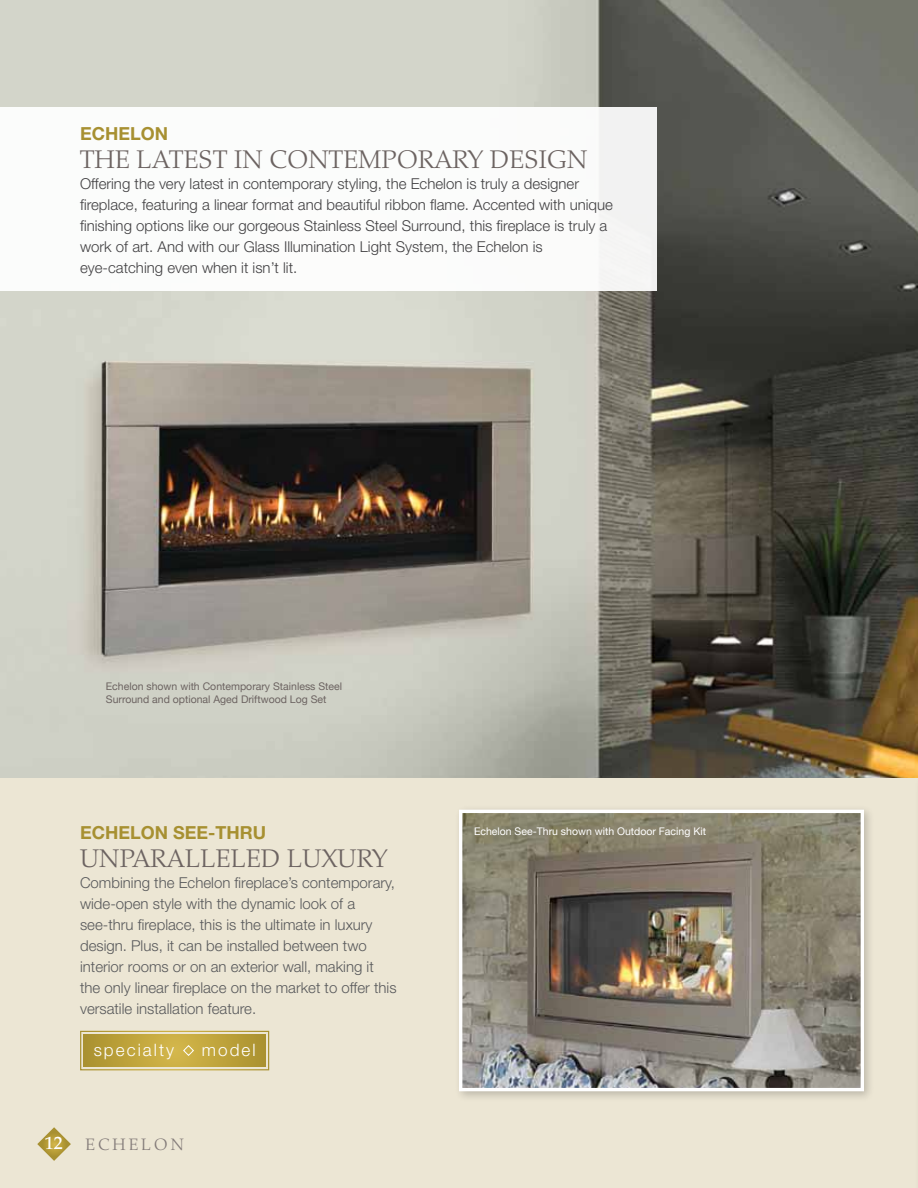
<style>
.page{position:relative;width:918px;height:1188px;background:#fff}
.page>*{position:absolute;margin:0;border:0;box-sizing:border-box;transform-origin:0 0}
.t1{font:300 25.5px "Palatino";letter-spacing:.01em;color:#6c6361}
.t2{font:700 18px "Helvetica Neue";color:#a79031}
.t3{font:500 18px "Palatino";color:#fff}
.t4{font:300 17.1px "Helvetica Neue";letter-spacing:.12em;color:#fff}
.t5{font:300 16.5px "Palatino";color:#827a78}
.t6{font:300 15px/21px "Helvetica Neue";color:#414042}
.t7{font:300 15px/21px "Helvetica Neue";color:#58595b}
.t8{font:10.5px/12.6px "Helvetica Neue";color:#6c6361}
.t9{font:10.5px "Helvetica Neue";color:#fff}
</style>
<div class="page">
<div style="left:0;top:778px;width:918px;height:410px;background:#ece6d4"></div>
<img style="left:0;top:0;width:918px;height:778px">
<div style="left:0;top:108px;width:657px;height:183px;background:#fff"></div>
<svg style="left:80px;top:1030px;width:190px;height:41px;background:#c4ad53"></svg>
<div style="left:454px;top:805px;width:421px;height:298px;background:#000;opacity:.2"></div>
<img style="left:463px;top:814px;width:397px;height:273px">
<div style="left:459px;top:810px;width:405px;height:281px;border:3px solid #fff"></div>
<svg style="left:37px;top:1127px;width:34px;height:34px"></svg>
<p class="t2" style="left:80px;top:122px;width:90px">ECHELON</p>
<h1 class="t1" style="left:80px;top:144px;width:509px">THE LATEST IN CONTEMPORARY DESIGN</h1>
<p class="t6" style="left:80px;top:172px;width:534px">Offering the very latest in contemporary styling, the Echelon is truly a designer fireplace, featuring a linear format and beautiful ribbon flame. Accented with unique finishing options like our gorgeous Stainless Steel Surround, this fireplace is truly a work of art. And with our Glass Illumination Light System, the Echelon is eye-catching even when it isn’t lit.</p>
<p class="t8" style="left:106px;top:680px;width:238px">Echelon shown with Contemporary Stainless Steel<br>Surround and optional Aged Driftwood Log Set</p>
<p class="t2" style="left:80px;top:822px;width:188px">ECHELON SEE-THRU</p>
<h1 class="t1" style="left:80px;top:843px;width:309px">UNPARALLELED LUXURY</h1>
<p class="t7" style="left:80px;top:872px;width:318px">Combining the Echelon fireplace’s contemporary, wide-open style with the dynamic look of a see-thru fireplace, this is the ultimate in luxury design. Plus, it can be installed between two interior rooms or on an exterior wall, making it the only linear fireplace on the market to offer this versatile installation feature.</p>
<p class="t4" style="left:94px;top:1039px;width:82px">specialty</p>
<p class="t4" style="left:202px;top:1039px;width:55px">model</p>
<p class="t3" style="left:45px;top:1133px;width:19px">12</p>
<p class="t5" style="left:85px;top:1135px;width:28px">ECHELON</p>
<p class="t9" style="left:474px;top:825px;width:233px">Echelon See-Thru shown with Outdoor Facing Kit</p>
</div>
